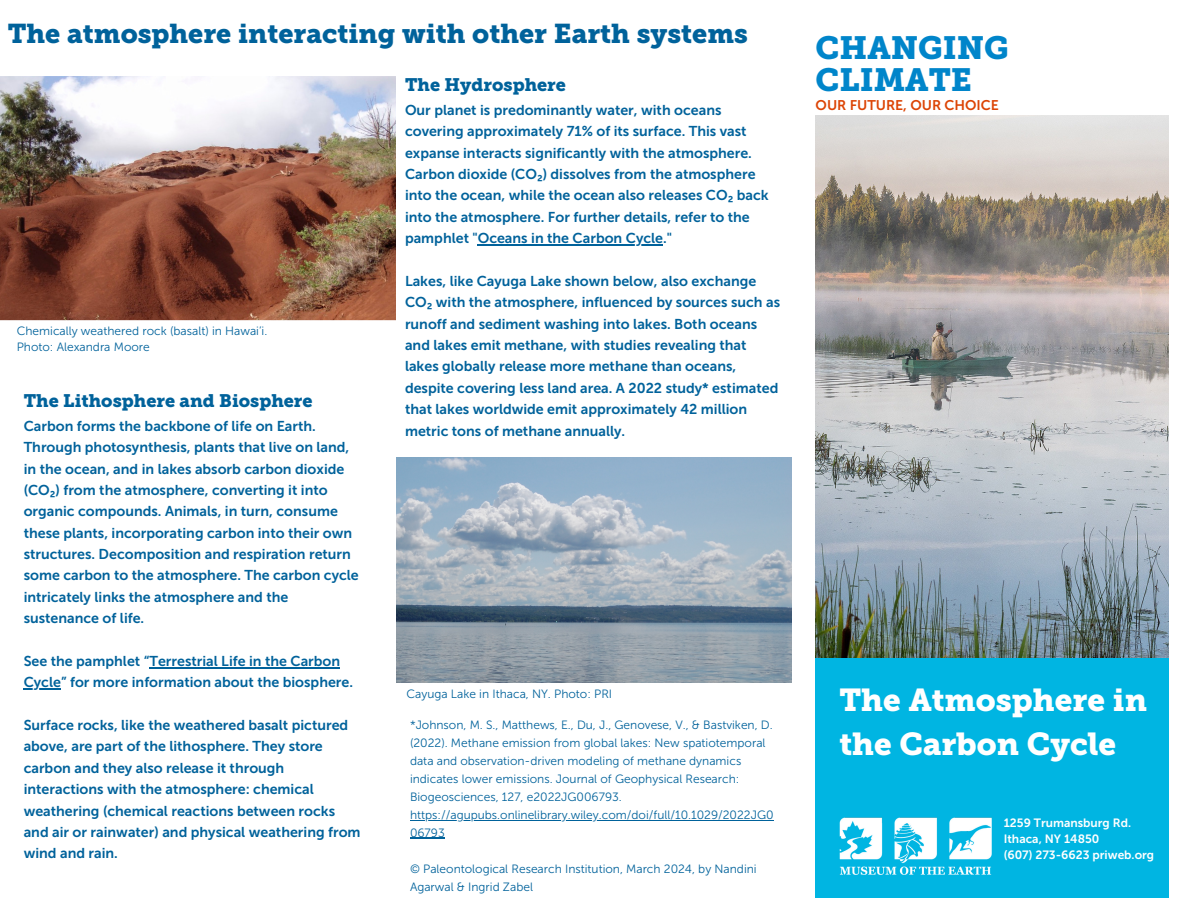
<style>
.page{position:relative;width:1188px;height:918px;background:#fff}
.page>*{position:absolute;margin:0;border:0;box-sizing:border-box;transform-origin:0 0}
.t1{font:31.95px/32.7px "Museo Slab 900";color:#0085ca}
.t2{font:31.5px/43.8px "Museo Slab 900";color:#fff}
.t3{font:27px "Museo Slab 900";color:#00629b}
.t4{font:18px "Museo Slab 900";color:#00629b}
.t5{font:14.25px/21.3px "Museo Sans 700";color:#00629b}
.t6{font:13.95px "Museo Sans 700";color:#dc4405}
.t7{font:12px/18px "Museo Sans 300";color:#00629b}
.t8{font:12px/16px "Museo Sans 700";color:#fff}
</style>
<div class="page">
<div style="left:816px;top:605px;width:353px;height:293px;background:#00b5e2"></div>
<img style="left:839px;top:817px;width:152px;height:58px">
<img style="left:816px;top:116px;width:353px;height:542px">
<hr style="left:410px;top:820px;width:364px;height:1px;background:#00629b">
<hr style="left:410px;top:838px;width:35px;height:1px;background:#00629b">
<hr style="left:478px;top:244px;width:185px;height:1px;background:#00629b">
<img style="left:396px;top:457px;width:396px;height:225px">
<hr style="left:149px;top:667px;width:191px;height:1px;background:#00629b">
<hr style="left:24px;top:688px;width:37px;height:2px;background:#00629b">
<img style="left:0;top:76px;width:396px;height:244px">
<h3 class="t3" style="left:8px;top:17px;width:742px">The atmosphere interacting with other Earth systems</h3>
<p class="t7" style="left:17px;top:322px;width:252px;line-height:16px">Chemically weathered rock (basalt) in Hawai’i.<br>Photo: Alexandra Moore</p>
<p class="t4" style="left:24px;top:390px;width:290px">The Lithosphere and Biosphere</p>
<p class="t5" style="left:24px;top:415px;width:337px">Carbon forms the backbone of life on Earth.<br>Through photosynthesis, plants that live on land, in the ocean, and in lakes absorb carbon dioxide (CO₂) from the atmosphere, converting it into organic compounds. Animals, in turn, consume these plants, incorporating carbon into their own structures. Decomposition and respiration return some carbon to the atmosphere. The carbon cycle intricately links the atmosphere and the sustenance of life.</p>
<p class="t5" style="left:24px;top:650px;width:331px">See the pamphlet “Terrestrial Life in the Carbon<br>Cycle” for more information about the biosphere.</p>
<p class="t5" style="left:24px;top:715px;width:338px">Surface rocks, like the weathered basalt pictured above, are part of the lithosphere. They store carbon and they also release it through interactions with the atmosphere: chemical weathering (chemical reactions between rocks and air or rainwater) and physical weathering from wind and rain.</p>
<p class="t4" style="left:405px;top:74px;width:162px">The Hydrosphere</p>
<p class="t5" style="left:405px;top:99px;width:365px">Our planet is predominantly water, with oceans covering approximately 71% of its surface. This vast expanse interacts significantly with the atmosphere.<br>Carbon dioxide (CO₂) dissolves from the atmosphere into the ocean, while the ocean also releases CO₂ back into the atmosphere. For further details, refer to the pamphlet "Oceans in the Carbon Cycle."</p>
<p class="t5" style="left:405px;top:270px;width:377px">Lakes, like Cayuga Lake shown below, also exchange CO₂ with the atmosphere, influenced by sources such as runoff and sediment washing into lakes. Both oceans and lakes emit methane, with studies revealing that lakes globally release more methane than oceans, despite covering less land area. A 2022 study* estimated that lakes worldwide emit approximately 42 million metric tons of methane annually.</p>
<p class="t7" style="left:406px;top:685px;width:207px">Cayuga Lake in Ithaca, NY. Photo: PRI</p>
<p class="t7" style="left:410px;top:716px;width:365px">*Johnson, M. S., Matthews, E., Du, J., Genovese, V., &amp; Bastviken, D. (2022). Methane emission from global lakes: New spatiotemporal data and observation-driven modeling of methane dynamics indicates lower emissions. Journal of Geophysical Research:<br>Biogeosciences, 127, e2022JG006793. https://agupubs.onlinelibrary.wiley.com/doi/full/10.1029/2022JG0<br>06793</p>
<p class="t7" style="left:410px;top:860px;width:348px">© Paleontological Research Institution, March 2024, by Nandini<br>Agarwal &amp; Ingrid Zabel</p>
<h1 class="t1" style="left:816px;top:31px;width:195px">CHANGING<br>CLIMATE</h1>
<p class="t6" style="left:816px;top:97px;width:185px">OUR FUTURE, OUR CHOICE</p>
<h2 class="t2" style="left:839px;top:678px;width:309px">The Atmosphere in the Carbon Cycle</h2>
<p class="t8" style="left:1004px;top:815px;width:152px">1259 Trumansburg Rd.<br>Ithaca, NY 14850<br>(607) 273-6623 priweb.org</p>
</div>
